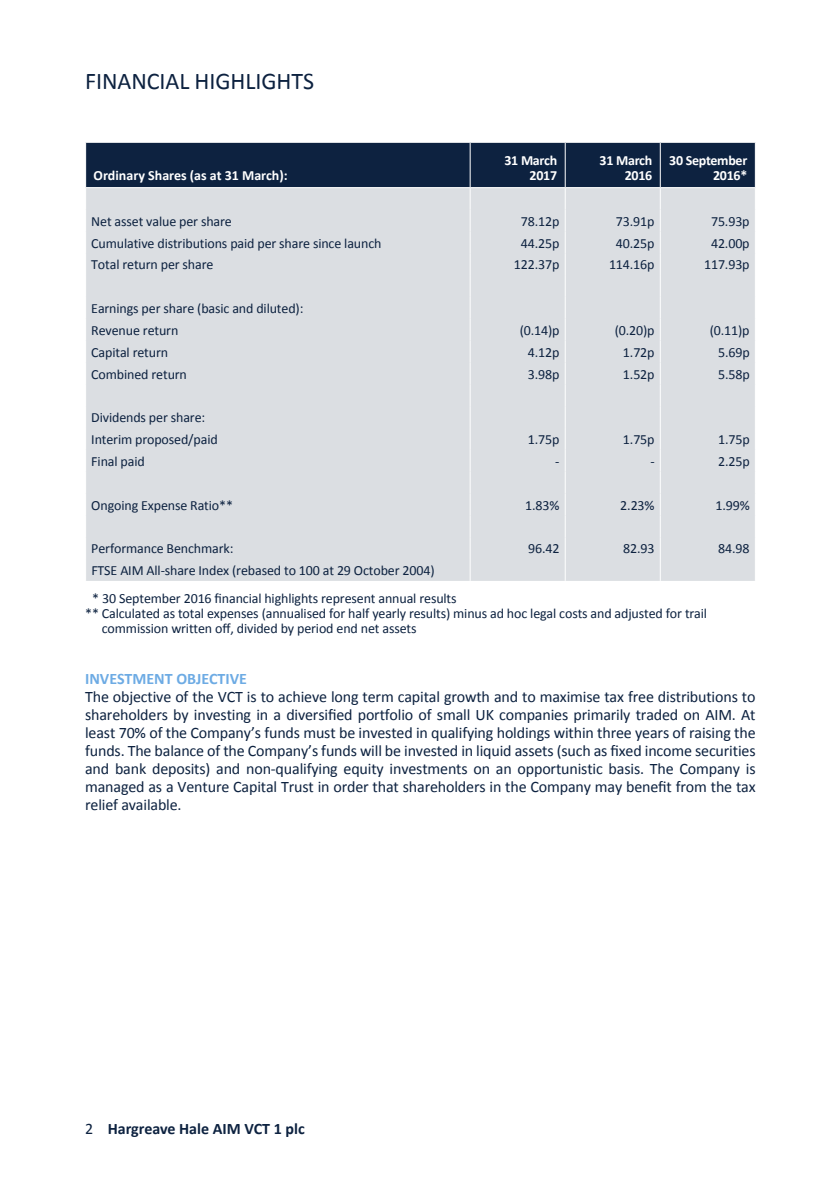
<style>
.page{position:relative;width:840px;height:1191px;background:#fff}
.page>*{position:absolute;margin:0;border:0;box-sizing:border-box;transform-origin:0 0}
.t1{font:24px "Calibri";letter-spacing:-.005em;color:#0d2240}
.t2{font:16px/18px "Calibri";letter-spacing:-.01em;color:#0d2240;text-align:justify}
.t3{font:700 16px "Calibri";color:#0d2240}
.t4{font:700 16px "Calibri";color:#6dabe4}
.t5{font:14px/21.8px "Calibri";letter-spacing:-.01em;color:#0d2240}
.t6{font:700 14px/15px "Calibri";letter-spacing:-.02em;color:#fff;text-align:right}
.t7{font:700 14px "Calibri";color:#fff}
.s1{font-weight:400}
</style>
<div class="page">
<svg style="left:85px;top:142px;width:670px;height:439px;background:#c6cbd2"></svg>
<h1 class="t1" style="left:85px;top:66px;width:230px">FINANCIAL HIGHLIGHTS</h1>
<p class="t7" style="left:94px;top:166px;width:195px">Ordinary Shares (as at 31 March):</p>
<p class="t6" style="left:504px;top:152px;width:54px">31 March<br>2017</p>
<p class="t6" style="left:599px;top:152px;width:54px">31 March<br>2016</p>
<p class="t6" style="left:668px;top:152px;width:80px">30 September<br>2016*</p>
<p class="t5" style="left:91px;top:209px;width:142px">Net asset value per share</p>
<p class="t5" style="left:520px;top:209px;width:40px">78.12p</p>
<p class="t5" style="left:615px;top:209px;width:40px">73.91p</p>
<p class="t5" style="left:710px;top:209px;width:40px">75.93p</p>
<p class="t5" style="left:91px;top:231px;width:291px">Cumulative distributions paid per share since launch</p>
<p class="t5" style="left:520px;top:231px;width:40px">44.25p</p>
<p class="t5" style="left:615px;top:231px;width:40px">40.25p</p>
<p class="t5" style="left:710px;top:231px;width:40px">42.00p</p>
<p class="t5" style="left:91px;top:253px;width:124px">Total return per share</p>
<p class="t5" style="left:513px;top:253px;width:47px">122.37p</p>
<p class="t5" style="left:608px;top:253px;width:47px">114.16p</p>
<p class="t5" style="left:703px;top:253px;width:47px">117.93p</p>
<p class="t5" style="left:91px;top:297px;width:213px">Earnings per share (basic and diluted):<br>Revenue return</p>
<p class="t5" style="left:519px;top:319px;width:41px">(0.14)p</p>
<p class="t5" style="left:614px;top:319px;width:41px">(0.20)p</p>
<p class="t5" style="left:709px;top:319px;width:41px">(0.11)p</p>
<p class="t5" style="left:91px;top:340px;width:78px">Capital return</p>
<p class="t5" style="left:527px;top:340px;width:33px">4.12p</p>
<p class="t5" style="left:622px;top:340px;width:33px">1.72p</p>
<p class="t5" style="left:717px;top:340px;width:33px">5.69p</p>
<p class="t5" style="left:91px;top:362px;width:97px">Combined return</p>
<p class="t5" style="left:527px;top:362px;width:33px">3.98p</p>
<p class="t5" style="left:622px;top:362px;width:33px">1.52p</p>
<p class="t5" style="left:717px;top:362px;width:33px">5.58p</p>
<p class="t5" style="left:91px;top:406px;width:128px">Dividends per share:<br>Interim proposed/paid</p>
<p class="t5" style="left:527px;top:428px;width:33px">1.75p</p>
<p class="t5" style="left:622px;top:428px;width:33px">1.75p</p>
<p class="t5" style="left:717px;top:428px;width:33px">1.75p</p>
<p class="t5" style="left:91px;top:450px;width:55px">Final paid</p>
<p class="t5" style="left:555px;top:450px;width:6px">-</p>
<p class="t5" style="left:650px;top:450px;width:6px">-</p>
<p class="t5" style="left:717px;top:450px;width:33px">2.25p</p>
<p class="t5" style="left:91px;top:493px;width:143px">Ongoing Expense Ratio**</p>
<p class="t5" style="left:525px;top:493px;width:36px">1.83%</p>
<p class="t5" style="left:620px;top:493px;width:36px">2.23%</p>
<p class="t5" style="left:715px;top:493px;width:36px">1.99%</p>
<p class="t5" style="left:91px;top:537px;width:144px">Performance Benchmark:</p>
<p class="t5" style="left:528px;top:537px;width:33px">96.42</p>
<p class="t5" style="left:623px;top:537px;width:33px">82.93</p>
<p class="t5" style="left:718px;top:537px;width:33px">84.98</p>
<p class="t5" style="left:91px;top:556px;width:366px;line-height:27.6px">FTSE AIM All-share Index (rebased to 100 at 29 October 2004)<br>* 30 September 2016 financial highlights represent annual results</p>
<p class="t5" style="left:102px;top:605px;width:606px;line-height:15px;text-indent:-17px">** Calculated as total expenses (annualised for half yearly results) minus ad hoc legal costs and adjusted for trail commission written off, divided by period end net assets</p>
<p class="t4" style="left:85px;top:668px;width:163px">INVESTMENT OBJECTIVE</p>
<p class="t2" style="left:85px;top:687px;width:671px">The objective of the VCT is to achieve long term capital growth and to maximise tax free distributions to shareholders by investing in a diversified portfolio of small UK companies primarily traded on AIM. At least 70% of the Company’s funds must be invested in qualifying holdings within three years of raising the funds. The balance of the Company’s funds will be invested in liquid assets (such as fixed income securities and bank deposits) and non-qualifying equity investments on an opportunistic basis. The Company is managed as a Venture Capital Trust in order that shareholders in the Company may benefit from the tax relief available.</p>
<p class="t3" style="left:85px;top:1118px;width:221px"><span class="s1">2</span> Hargreave Hale AIM VCT 1 plc</p>
</div>
